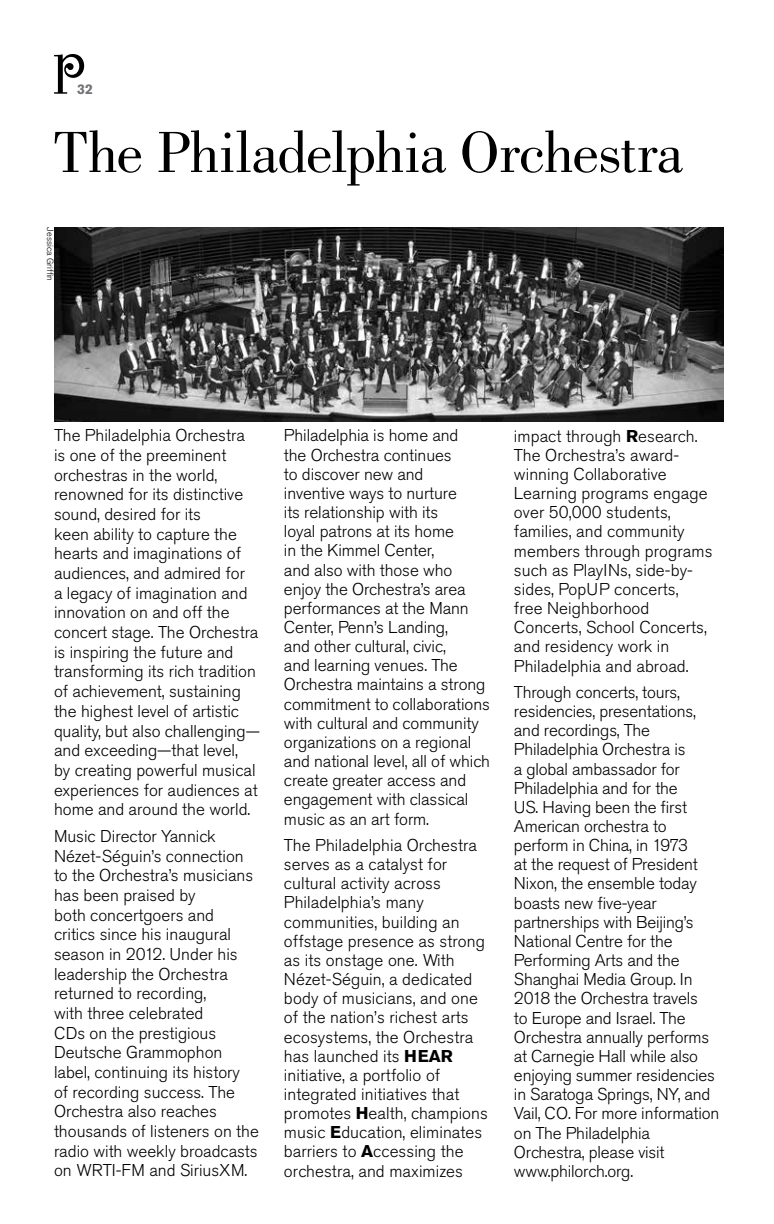
<style>
.page{position:relative;width:774px;height:1224px;background:#fff}
.page>*{position:absolute;margin:0;border:0;box-sizing:border-box;transform-origin:0 0}
.t1{font:60px "Bodoni";letter-spacing:-.01em;color:#000}
.t2{font:300 17px/19.2px "Akzidenz Grotesk Pro";color:#000}
.t3{font:700 14px "Akzidenz Grotesk Pro";color:#717275}
.t4{font:300 9px "Akzidenz Grotesk Pro";color:#000}
.s1{font-weight:700}
</style>
<div class="page">
<svg style="left:54px;top:54px;width:30px;height:40px"></svg>
<img style="left:54px;top:227px;width:670px;height:195px">
<p class="t3" style="left:77px;top:80px;width:17px">32</p>
<h1 class="t1" style="left:54px;top:119px;width:631px">The Philadelphia Orchestra</h1>
<p class="t4" style="left:56px;top:227px;width:55px;rotate:90deg">Jessica Griffin</p>
<p class="t2" style="left:54px;top:426px;width:208px">The Philadelphia Orchestra is one of the preeminent orchestras in the world, renowned for its distinctive sound, desired for its<br>keen ability to capture the hearts and imaginations of audiences, and admired for<br>a legacy of imagination and innovation on and off the concert stage. The Orchestra is inspiring the future and transforming its rich tradition of achievement, sustaining the highest level of artistic quality, but also challenging— and exceeding—that level,<br>by creating powerful musical experiences for audiences at home and around the world.</p>
<p class="t2" style="left:54px;top:826px;width:206px">Music Director Yannick<br>Nézet-Séguin’s connection to the Orchestra’s musicians has been praised by<br>both concertgoers and critics since his inaugural season in 2012. Under his leadership the Orchestra returned to recording,<br>with three celebrated<br>CDs on the prestigious<br>Deutsche Grammophon label, continuing its history<br>of recording success. The<br>Orchestra also reaches thousands of listeners on the radio with weekly broadcasts on WRTI-FM and SiriusXM.</p>
<p class="t2" style="left:284px;top:426px;width:207px">Philadelphia is home and<br>the Orchestra continues<br>to discover new and<br>inventive ways to nurture<br>its relationship with its<br>loyal patrons at its home<br>in the Kimmel Center,<br>and also with those who enjoy the Orchestra’s area performances at the Mann<br>Center, Penn’s Landing,<br>and other cultural, civic,<br>and learning venues. The<br>Orchestra maintains a strong commitment to collaborations with cultural and community organizations on a regional and national level, all of which create greater access and engagement with classical music as an art form.</p>
<p class="t2" style="left:284px;top:835px;width:205px">The Philadelphia Orchestra serves as a catalyst for cultural activity across<br>Philadelphia’s many communities, building an offstage presence as strong as its onstage one. With<br>Nézet-Séguin, a dedicated body of musicians, and one of the nation’s richest arts ecosystems, the Orchestra has launched its <span class="s1">HEAR </span>initiative, a portfolio of integrated initiatives that promotes <span class="s1">H</span>ealth, champions music <span class="s1">E</span>ducation, eliminates barriers to <span class="s1">A</span>ccessing the orchestra, and maximizes</p>
<p class="t2" style="left:514px;top:426px;width:200px">impact through <span class="s1">R</span>esearch.<br>The Orchestra’s award&shy;winning Collaborative<br>Learning programs engage over 50,000 students, families, and community members through programs such as PlayINs, side-by&shy;sides, PopUP concerts,<br>free Neighborhood<br>Concerts, School Concerts, and residency work in<br>Philadelphia and abroad.</p>
<p class="t2" style="left:514px;top:682px;width:207px">Through concerts, tours, residencies, presentations, and recordings, The<br>Philadelphia Orchestra is<br>a global ambassador for<br>Philadelphia and for the<br>US. Having been the first<br>American orchestra to perform in China, in 1973<br>at the request of President<br>Nixon, the ensemble today boasts new five-year partnerships with Beijing’s<br>National Centre for the<br>Performing Arts and the<br>Shanghai Media Group. In<br>2018 the Orchestra travels<br>to Europe and Israel. The<br>Orchestra annually performs at Carnegie Hall while also enjoying summer residencies in Saratoga Springs, NY, and<br>Vail, CO. For more information on The Philadelphia<br>Orchestra, please visit www.philorch.org.</p>
</div>
